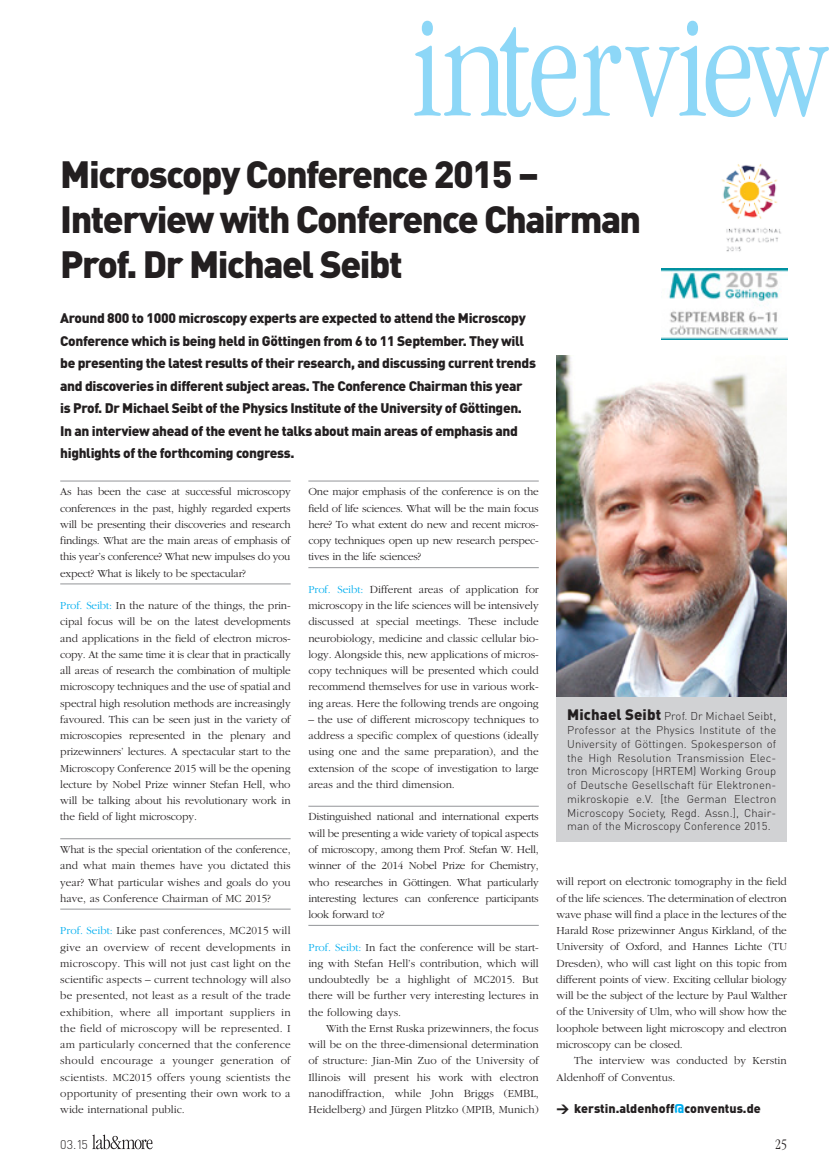
<style>
.page{position:relative;width:833px;height:1170px;background:#fff}
.page>*{position:absolute;margin:0;border:0;box-sizing:border-box;transform-origin:0 0}
.t1{font:300 condensed 150px "Garamond";letter-spacing:-.01em;color:#8dd7f7}
.t2{font:900 37.5px/45px "DIN Pro";letter-spacing:-.04em;color:#231f20}
.t3{font:300 condensed 15px "Garamond";color:#231f20}
.t4{font:900 13.75px/22.5px "DIN Pro";letter-spacing:-.025em;color:#231f20}
.t5{font:900 12.5px "DIN Pro";color:#231f20}
.t6{font:300 12.5px "DIN";color:#231f20}
.t7{font:300 11.25px/16.2px "Garamond";letter-spacing:-.005em;color:#231f20;text-align:justify}
.t8{font:300 11.25px/13.8px "DIN Pro";letter-spacing:.01em;color:#231f20;text-align:justify}
.s1{color:#00aeef}
.s2{font-family:"DIN";font-weight:900;font-size:15px}
.s3{font-family:"DIN"}
</style>
<div class="page">
<svg style="left:92px;top:1134px;width:60px;height:15px"></svg>
<hr style="left:60px;top:481px;width:231px;height:1px;background:#939598">
<hr style="left:60px;top:583px;width:231px;height:1px;background:#939598">
<hr style="left:60px;top:838px;width:231px;height:1px;background:#939598">
<hr style="left:60px;top:908px;width:231px;height:1px;background:#939598">
<hr style="left:308px;top:481px;width:231px;height:1px;background:#939598">
<hr style="left:308px;top:567px;width:231px;height:1px;background:#939598">
<hr style="left:308px;top:806px;width:231px;height:1px;background:#939598">
<hr style="left:308px;top:925px;width:231px;height:1px;background:#939598">
<img style="left:556px;top:355px;width:231px;height:342px">
<div style="left:556px;top:697px;width:231px;height:144px;background:#d1d2d4"></div>
<img style="left:661px;top:269px;width:126px;height:71px">
<img style="left:721px;top:164px;width:60px;height:88px">
<h1 class="t1" style="left:411px;top:-13px;width:417px">interview</h1>
<h2 class="t2" style="left:60px;top:151px;width:582px">Microscopy Conference 2015 –<br>Interview with Conference Chairman<br>Prof. Dr Michael Seibt</h2>
<p class="t4" style="left:60px;top:306px;width:477px">Around 800 to 1000 microscopy experts are expected to attend the Microscopy Conference which is being held in Göttingen from 6 to 11 September. They will be presenting the latest results of their research, and discussing current trends and discoveries in different subject areas. The Conference Chairman this year is Prof. Dr Michael Seibt of the Physics Institute of the University of Göttingen.<br>In an interview ahead of the event he talks about main areas of emphasis and highlights of the forthcoming congress.</p>
<p class="t7" style="left:60px;top:483px;width:232px">As has been the case at successful microscopy conferences in the past, highly regarded experts will be presenting their discoveries and research findings. What are the main areas of emphasis of this year’s conference? What new impulses do you expect? What is likely to be spectacular?</p>
<p class="t7" style="left:60px;top:597px;width:232px"><span class="s1">Prof. Seibt:</span> In the nature of the things, the prin&shy;cipal focus will be on the latest developments and applications in the field of electron micros&shy;copy. At the same time it is clear that in practically all areas of research the combination of multiple microscopy techniques and the use of spatial and spectral high resolution methods are increasingly favoured. This can be seen just in the variety of microscopies represented in the plenary and prizewinners’ lectures. A spectacular start to the Microscopy Conference 2015 will be the opening lecture by Nobel Prize winner Stefan Hell, who will be talking about his revolutionary work in the field of light microscopy.</p>
<p class="t7" style="left:60px;top:841px;width:232px">What is the special orientation of the conference, and what main themes have you dictated this year? What particular wishes and goals do you have, as Conference Chairman of MC 2015?</p>
<p class="t7" style="left:60px;top:922px;width:232px"><span class="s1">Prof. Seibt:</span> Like past conferences, MC2015 will give an overview of recent developments in microscopy. This will not just cast light on the scientific aspects – current technology will also be presented, not least as a result of the trade exhibition, where all important suppliers in the field of microscopy will be represented. I am particularly concerned that the conference should encourage a younger generation of scientists. MC2015 offers young scientists the opportunity of presenting their own work to a wide international public.</p>
<p class="t7" style="left:308px;top:483px;width:232px">One major emphasis of the conference is on the field of life sciences. What will be the main focus here? To what extent do new and recent micros&shy;copy techniques open up new research perspec&shy;tives in the life sciences?</p>
<p class="t7" style="left:308px;top:581px;width:232px"><span class="s1">Prof. Seibt:</span> Different areas of application for microscopy in the life sciences will be intensively discussed at special meetings. These include neurobiology, medicine and classic cellular bio&shy;logy. Alongside this, new applications of micros&shy;copy techniques will be presented which could recommend themselves for use in various work&shy;ing areas. Here the following trends are ongoing</p>
<p class="t7" style="left:308px;top:711px;width:232px">– the use of different microscopy techniques to address a specific complex of questions (ideally using one and the same preparation), and the extension of the scope of investigation to large areas and the third dimension.</p>
<p class="t7" style="left:308px;top:808px;width:232px">Distinguished national and international experts will be presenting a wide variety of topical aspects of microscopy, among them Prof. Stefan W. Hell, winner of the 2014 Nobel Prize for Chemistry, who researches in Göttingen. What particularly interesting lectures can conference participants look forward to?</p>
<p class="t7" style="left:308px;top:938px;width:232px"><span class="s1">Prof. Seibt:</span> In fact the conference will be start&shy;ing with Stefan Hell’s contribution, which will undoubtedly be a highlight of MC2015. But there will be further very interesting lectures in the following days.</p>
<p class="t7" style="left:308px;top:1020px;width:232px;text-indent:18px">With the Ernst Ruska prizewinners, the focus will be on the three-dimensional determination of structure: Jian-Min Zuo of the University of Illinois will present his work with electron nanodiffraction, while John Briggs (EMBL, Heidelberg) and Jürgen Plitzko (MPIB, Munich)</p>
<p class="t8" style="left:567px;top:709px;width:211px"><span class="s2">Michael Seibt</span> Prof. Dr Michael Seibt, Professor at the Physics Institute of the University of Göttingen. Spokesperson of the High Resolution Transmission Elec&shy;tron Microscopy (HRTEM) Working Group of Deutsche Gesellschaft für Elektronen&shy;mikroskopie e.V. [the German Electron Microscopy Society, Regd. Assn.], Chair&shy;man of the Microscopy Conference 2015.</p>
<p class="t7" style="left:556px;top:873px;width:232px">will report on electronic tomography in the field of the life sciences. The determination of electron wave phase will find a place in the lectures of the Harald Rose prizewinner Angus Kirkland, of the University of Oxford, and Hannes Lichte (TU Dresden), who will cast light on this topic from different points of view. Exciting cellular biology will be the subject of the lecture by Paul Walther of the University of Ulm, who will show how the loophole between light microscopy and electron microscopy can be closed.</p>
<p class="t7" style="left:556px;top:1052px;width:232px;text-indent:18px">The interview was conducted by Kerstin<br>Aldenhoff of Conventus.</p>
<p class="t5" style="left:556px;top:1100px;width:206px"><span class="s3">&gt;</span> kerstin.aldenhoff<span class="s1">@</span>conventus.de</p>
<p class="t6" style="left:60px;top:1136px;width:29px">03.15</p>
<h3 class="t3" style="left:775px;top:1136px;width:13px">25</h3>
</div>
